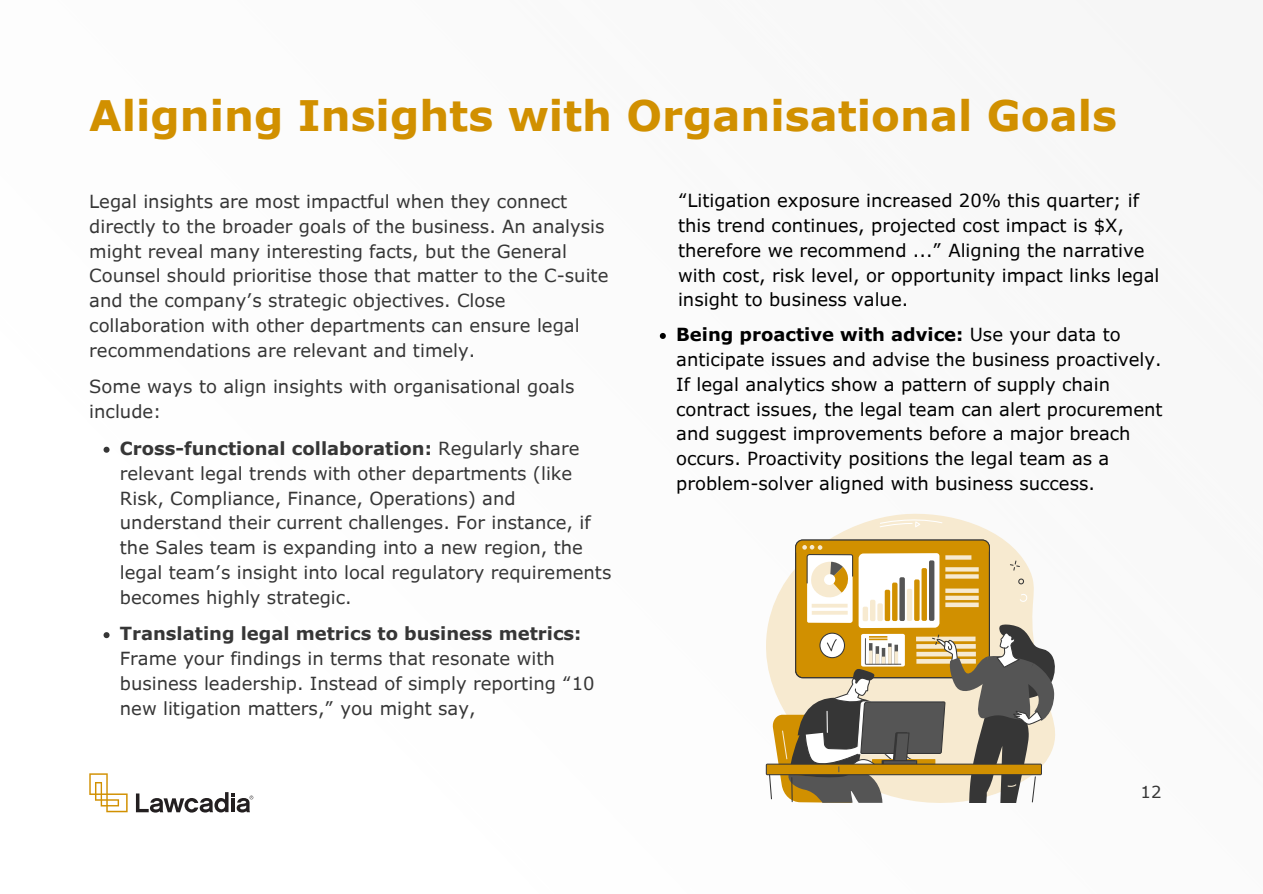
<style>
.page{position:relative;width:1263px;height:894px;background:#fff}
.page>*{position:absolute;margin:0;border:0;box-sizing:border-box;transform-origin:0 0}
.t1{font:700 42px "Verdana Pro";color:#d19000}
.t2{font:18px/24.8px "Verdana Pro";color:#363636}
.t3{font:18px/24.8px "Verdana Pro";color:#000}
.t4{font:700 18px "Verdana Pro";color:#363636}
.t5{font:16.5px "Verdana Pro";color:#363636}
.s1{font-weight:700}
</style>
<div class="page">
<svg style="left:89px;top:773px;width:39px;height:39px"></svg>
<svg style="left:136px;top:792px;width:117px;height:20px"></svg>
<svg style="left:104px;top:446px;width:6px;height:6px"></svg>
<svg style="left:104px;top:632px;width:6px;height:6px"></svg>
<svg style="left:660px;top:333px;width:6px;height:6px"></svg>
<svg style="left:765px;top:513px;width:268px;height:290px"></svg>
<svg style="left:880px;top:515px;width:62px;height:12px"></svg>
<svg style="left:766px;top:539px;width:290px;height:263px"></svg>
<h1 class="t1" style="left:89px;top:89px;width:1029px">Aligning Insights with Organisational Goals</h1>
<p class="t2" style="left:89px;top:189px;width:521px">Legal insights are most impactful when they connect directly to the broader goals of the business. An analysis might reveal many interesting facts, but the General Counsel should prioritise those that matter to the C-suite and the company’s strategic objectives. Close collaboration with other departments can ensure legal recommendations are relevant and timely.</p>
<p class="t2" style="left:89px;top:374px;width:487px">Some ways to align insights with organisational goals include:</p>
<p class="t2" style="left:120px;top:436px;width:493px"><span class="s1">Cross-functional collaboration:</span> Regularly share relevant legal trends with other departments (like Risk, Compliance, Finance, Operations) and understand their current challenges. For instance, if the Sales team is expanding into a new region, the legal team’s insight into local regulatory requirements becomes highly strategic.</p>
<p class="t4" style="left:120px;top:622px;width:463px">Translating legal metrics to business metrics:</p>
<p class="t2" style="left:120px;top:646px;width:476px">Frame your findings in terms that resonate with business leadership. Instead of simply reporting “10 new litigation matters,” you might say,</p>
<p class="t3" style="left:678px;top:188px;width:483px">“Litigation exposure increased 20% this quarter; if this trend continues, projected cost impact is $X, therefore we recommend ...” Aligning the narrative with cost, risk level, or opportunity impact links legal insight to business value.</p>
<p class="t3" style="left:676px;top:322px;width:488px"><span class="s1">Being proactive with advice:</span> Use your data to anticipate issues and advise the business proactively.<br>If legal analytics show a pattern of supply chain contract issues, the legal team can alert procurement and suggest improvements before a major breach occurs. Proactivity positions the legal team as a problem-solver aligned with business success.</p>
<p class="t5" style="left:1140px;top:781px;width:22px">12</p>
</div>
